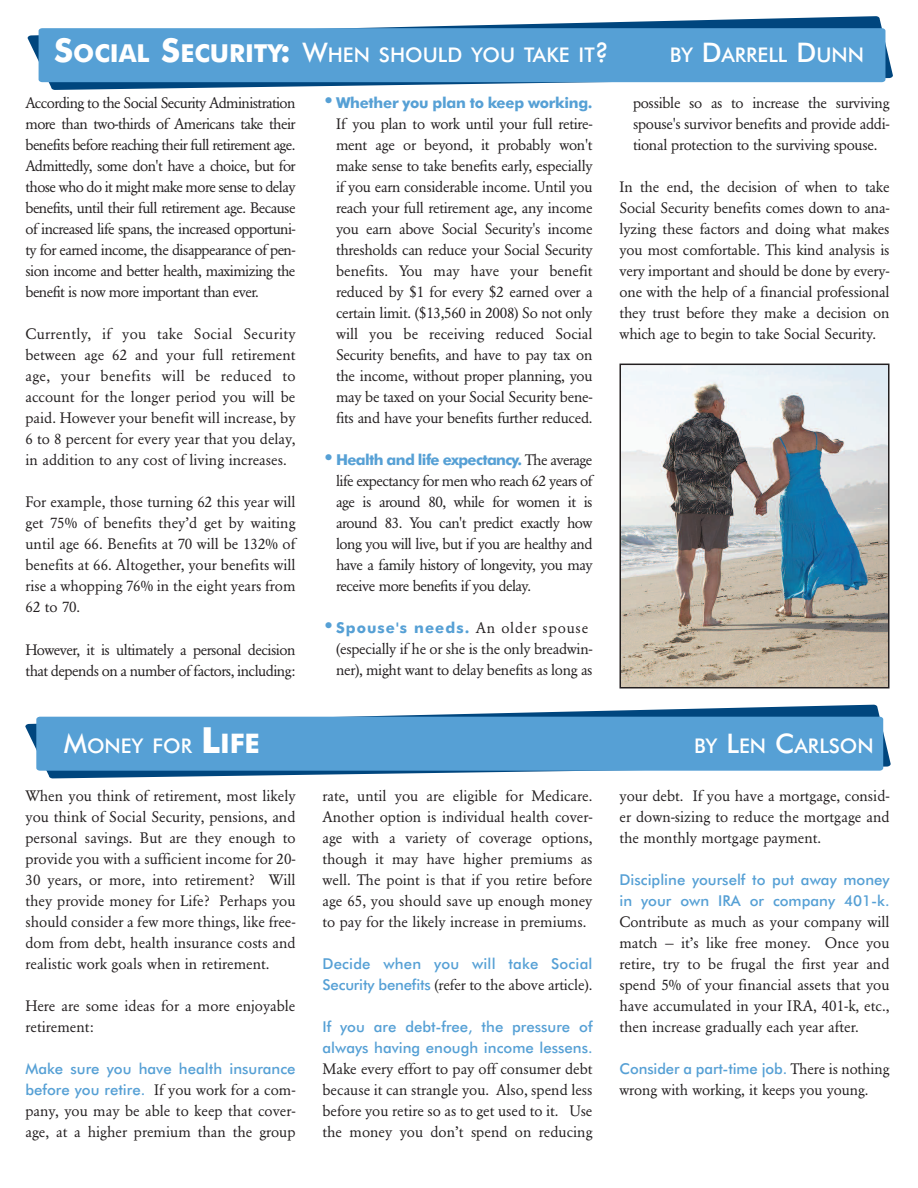
<style>
.page{position:relative;width:918px;height:1188px;background:#fff}
.page>*{position:absolute;margin:0;border:0;box-sizing:border-box;transform-origin:0 0}
.t1{font:500 20.25px "Futura BT";color:#fff}
.t2{font:15px/21px "Garamond BE";letter-spacing:-.005em;color:#231f20;text-align:justify}
.t3{font:500 15px/21px "Futura BT";color:#56a0d5}
.t4{font:15px/21px "Garamond BE";letter-spacing:-.035em;color:#231f20}
.t5{font:700 15px "Futura BT";letter-spacing:-.045em;color:#56a0d5}
.t6{font:700 15px "Futura BT";letter-spacing:-.02em;color:#56a0d5}
.t7{font:700 15px "Futura BT";letter-spacing:.07em;color:#56a0d5}
.s1{font-weight:700;font-size:33px}
.s2{font-weight:700;font-size:24.75px}
.s3{font-size:27px}
.s4{font-size:21px}
.s5{font-family:"Garamond BE";font-weight:400;color:#231f20}
.s6{font-weight:700;font-size:36px}
.s7{font-weight:700;font-size:27px}
.s8{font-family:"Futura BT";font-weight:500;color:#56a0d5}
</style>
<div class="page">
<svg style="left:28px;top:16px;width:865px;height:74px"></svg>
<div style="left:39px;top:28px;width:846px;height:54px;background:#56a0d5"></div>
<svg style="left:25px;top:705px;width:866px;height:73px"></svg>
<div style="left:36px;top:717px;width:847px;height:54px;background:#56a0d5"></div>
<img style="left:623px;top:367px;width:264px;height:318px">
<div style="left:620px;top:364px;width:270px;height:324px;border:2px solid #231f20"></div>
<h1 class="t1" style="left:54px;top:47px;width:557px"><span class="s1">S</span><span class="s2">OCIAL</span> <span class="s1">S</span><span class="s2">ECURITY</span><span class="s1">:</span> <span class="s3">W</span>HEN SHOULD YOU TAKE IT<span class="s3">?</span></h1>
<h1 class="t1" style="left:670px;top:47px;width:196px">BY <span class="s3">D</span>ARRELL <span class="s3">D</span>UNN</h1>
<p class="t2" style="left:26px;top:94px;width:272px">According to the Social Security Administration more than two-thirds of Americans take their benefits before reaching their full retirement age.<br>Admittedly, some don't have a choice, but for those who do it might make more sense to delay benefits, until their full retirement age. Because of increased life spans, the increased opportuni&shy;ty for earned income, the disappearance of pen&shy;sion income and better health, maximizing the benefit is now more important than ever.</p>
<p class="t2" style="left:26px;top:325px;width:272px">Currently, if you take Social Security between age 62 and your full retirement age, your benefits will be reduced to account for the longer period you will be paid. However your benefit will increase, by 6 to 8 percent for every year that you delay, in addition to any cost of living increases.</p>
<p class="t2" style="left:26px;top:493px;width:272px">For example, those turning 62 this year will get 75% of benefits they’d get by waiting until age 66. Benefits at 70 will be 132% of benefits at 66. Altogether, your benefits will rise a whopping 76% in the eight years from 62 to 70.</p>
<p class="t4" style="left:26px;top:641px;width:272px">However, it is ultimately a personal decision that depends on a number of factors, including:</p>
<p class="t6" style="left:322px;top:97px;width:272px"><span class="s4">•</span>Whether you plan to keep working.</p>
<p class="t2" style="left:336px;top:115px;width:258px">If you plan to work until your full retire&shy;ment age or beyond, it probably won't make sense to take benefits early, especially if you earn considerable income. Until you reach your full retirement age, any income you earn above Social Security's income thresholds can reduce your Social Security benefits. You may have your benefit reduced by $1 for every $2 earned over a certain limit. ($13,560 in 2008) So not only will you be receiving reduced Social Security benefits, and have to pay tax on the income, without proper planning, you may be taxed on your Social Security bene&shy;fits and have your benefits further reduced.</p>
<p class="t5" style="left:322px;top:454px;width:272px"><span class="s4">•</span>Health and life expectancy. <span class="s5">The average</span></p>
<p class="t2" style="left:336px;top:472px;width:258px">life expectancy for men who reach 62 years of age is around 80, while for women it is around 83. You can't predict exactly how long you will live, but if you are healthy and have a family history of longevity, you may receive more benefits if you delay.</p>
<p class="t7" style="left:322px;top:622px;width:267px"><span class="s4">•</span>Spouse's needs. <span class="s5">An older spouse</span></p>
<p class="t2" style="left:336px;top:640px;width:258px">(especially if he or she is the only breadwin&shy;ner), might want to delay benefits as long as</p>
<p class="t2" style="left:633px;top:94px;width:258px">possible so as to increase the surviving spouse's survivor benefits and provide addi&shy;tional protection to the surviving spouse.</p>
<p class="t2" style="left:620px;top:178px;width:272px">In the end, the decision of when to take Social Security benefits comes down to ana&shy;lyzing these factors and doing what makes you most comfortable. This kind analysis is very important and should be done by every&shy;one with the help of a financial professional they trust before they make a decision on which age to begin to take Social Security.</p>
<h1 class="t1" style="left:64px;top:738px;width:198px"><span class="s3">M</span>ONEY FOR <span class="s6">L</span><span class="s7">IFE</span></h1>
<h1 class="t1" style="left:694px;top:738px;width:181px">BY <span class="s3">L</span>EN <span class="s3">C</span>ARLSON</h1>
<p class="t2" style="left:26px;top:787px;width:272px">When you think of retirement, most likely you think of Social Security, pensions, and personal savings. But are they enough to provide you with a sufficient income for 20- 30 years, or more, into retirement? Will they provide money for Life? Perhaps you should consider a few more things, like free&shy;dom from debt, health insurance costs and realistic work goals when in retirement.</p>
<p class="t2" style="left:26px;top:997px;width:272px">Here are some ideas for a more enjoyable retirement:</p>
<p class="t3" style="left:26px;top:1059px;width:272px">Make sure you have health insurance</p>
<p class="t2" style="left:26px;top:1081px;width:272px"><span class="s8">before you retire.</span> If you work for a com&shy;pany, you may be able to keep that cover&shy;age, at a higher premium than the group</p>
<p class="t2" style="left:322px;top:787px;width:272px">rate, until you are eligible for Medicare.<br>Another option is individual health cover&shy;age with a variety of coverage options, though it may have higher premiums as well. The point is that if you retire before age 65, you should save up enough money to pay for the likely increase in premiums.</p>
<p class="t3" style="left:322px;top:954px;width:272px">Decide when you will take Social</p>
<p class="t2" style="left:322px;top:976px;width:272px"><span class="s8">Security benefits</span> (refer to the above article).</p>
<p class="t3" style="left:322px;top:1017px;width:272px">If you are debt-free, the pressure of always having enough income lessens.</p>
<p class="t2" style="left:322px;top:1060px;width:272px">Make every effort to pay off consumer debt because it can strangle you. Also, spend less before you retire so as to get used to it. Use the money you don’t spend on reducing</p>
<p class="t2" style="left:620px;top:787px;width:272px">your debt. If you have a mortgage, consid&shy;er down-sizing to reduce the mortgage and the monthly mortgage payment.</p>
<p class="t3" style="left:620px;top:870px;width:272px">Discipline yourself to put away money in your own IRA or company 401-k.</p>
<p class="t2" style="left:620px;top:913px;width:272px">Contribute as much as your company will match — it’s like free money. Once you retire, try to be frugal the first year and spend 5% of your financial assets that you have accumulated in your IRA, 401-k, etc., then increase gradually each year after.</p>
<p class="t3" style="left:620px;top:1059px;width:272px">Consider a part-time job. <span class="s5">There is nothing</span></p>
<p class="t2" style="left:620px;top:1081px;width:250px">wrong with working, it keeps you young.</p>
</div>
